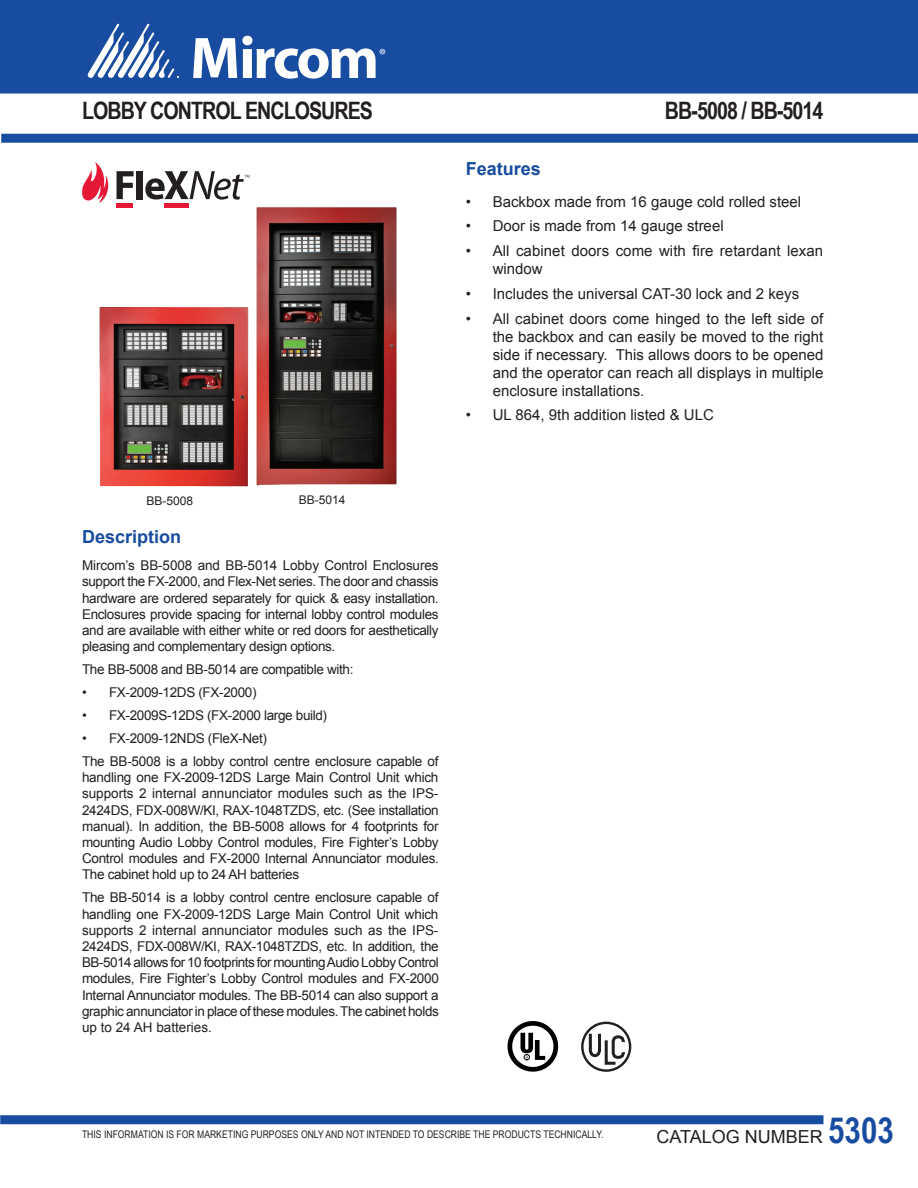
<style>
.page{position:relative;width:918px;height:1188px;background:#fff}
.page>*{position:absolute;margin:0;border:0;box-sizing:border-box;transform-origin:0 0}
.t1{font:700 36px "Arial Narrow";color:#184ca0}
.t2{font:700 24px "Arial Narrow";letter-spacing:-.04em;color:#231f20}
.heading_1{font:700 18px "Arial";color:#184ca0}
.t3{font:18px "Arial";color:#231f20}
.t4{font:15px/18px "Arial";color:#231f20}
.heading_1-2{font:13.5px/16.2px "Arial";letter-spacing:-.025em;color:#231f20;text-align:justify}
.t5{font:12px "Arial";color:#231f20}
.t6{font:10.5px "Arial Narrow";color:#231f20}
</style>
<div class="page">
<div style="left:1px;top:1px;width:917px;height:92px;background:#184ca0"></div>
<div style="left:0;top:0;width:918px;height:94px;border:2px solid #184ca0"></div>
<div style="left:0;top:1115px;width:823px;height:9px;background:#184ca0"></div>
<div style="left:1px;top:134px;width:917px;height:9px;background:#184ca0"></div>
<svg style="left:88px;top:24px;width:91px;height:54px"></svg>
<svg style="left:193px;top:36px;width:192px;height:43px"></svg>
<svg style="left:508px;top:1021px;width:50px;height:51px"></svg>
<div style="left:581px;top:1022px;width:50px;height:50px;border:2px solid #231f20;border-radius:50%"></div>
<svg style="left:587px;top:1031px;width:40px;height:35px"></svg>
<hr style="left:116px;top:204px;width:17px;height:4px;background:#e51836">
<hr style="left:164px;top:204px;width:25px;height:4px;background:#e51836">
<svg style="left:82px;top:162px;width:27px;height:41px"></svg>
<svg style="left:117px;top:171px;width:17px;height:28px"></svg>
<div style="left:136px;top:171px;width:7px;height:28px;background:#231f20"></div>
<svg style="left:145px;top:171px;width:105px;height:29px"></svg>
<img style="left:99px;top:307px;width:150px;height:180px">
<img style="left:256px;top:207px;width:141px;height:279px">
<p class="t2" style="left:82px;top:93px;width:293px">LOBBY CONTROL ENCLOSURES</p>
<p class="t2" style="left:665px;top:93px;width:160px">BB-5008 / BB-5014</p>
<p class="heading_1" style="left:466px;top:157px;width:77px">Features</p>
<p class="t4" style="left:466px;top:192px;width:337px">• Backbox made from 16 gauge cold rolled steel</p>
<p class="t4" style="left:466px;top:217px;width:259px">• Door is made from 14 gauge streel</p>
<p class="t4" style="left:493px;top:242px;width:332px;text-indent:-27px">• All cabinet doors come with fire retardant lexan window</p>
<p class="t4" style="left:466px;top:285px;width:335px">• Includes the universal CAT-30 lock and 2 keys</p>
<p class="t4" style="left:493px;top:309px;width:332px;text-align:justify;text-indent:-27px">• All cabinet doors come hinged to the left side of the backbox and can easily be moved to the right side if necessary. This allows doors to be opened and the operator can reach all displays in multiple enclosure installations.</p>
<p class="t4" style="left:466px;top:406px;width:250px">• UL 864, 9th addition listed &amp; ULC</p>
<p class="t5" style="left:147px;top:493px;width:48px">BB-5008</p>
<p class="t5" style="left:299px;top:492px;width:48px">BB-5014</p>
<p class="heading_1" style="left:82px;top:525px;width:101px">Description</p>
<p class="heading_1-2" style="left:82px;top:558px;width:358px">Mircom’s BB-5008 and BB-5014 Lobby Control Enclosures support the FX-2000, and Flex-Net series. The door and chassis hardware are ordered separately for quick &amp; easy installation.<br>Enclosures provide spacing for internal lobby control modules and are available with either white or red doors for aesthetically pleasing and complementary design options.</p>
<p class="heading_1-2" style="left:82px;top:661px;width:273px">The BB-5008 and BB-5014 are compatible with:</p>
<p class="heading_1-2" style="left:82px;top:684px;width:176px">• FX-2009-12DS (FX-2000)</p>
<p class="heading_1-2" style="left:82px;top:707px;width:247px">• FX-2009S-12DS (FX-2000 large build)</p>
<p class="heading_1-2" style="left:82px;top:730px;width:187px">• FX-2009-12NDS (FleX-Net)</p>
<p class="heading_1-2" style="left:82px;top:753px;width:358px">The BB-5008 is a lobby control centre enclosure capable of handling one FX-2009-12DS Large Main Control Unit which supports 2 internal annunciator modules such as the IPS-2424DS, FDX-008W/KI, RAX-1048TZDS, etc. (See installation manual). In addition, the BB-5008 allows for 4 footprints for mounting Audio Lobby Control modules, Fire Fighter’s Lobby Control modules and FX-2000 Internal Annunciator modules.<br>The cabinet hold up to 24 AH batteries</p>
<p class="heading_1-2" style="left:82px;top:890px;width:358px">The BB-5014 is a lobby control centre enclosure capable of handling one FX-2009-12DS Large Main Control Unit which supports 2 internal annunciator modules such as the IPS-2424DS, FDX-008W/KI, RAX-1048TZDS, etc. In addition, the BB-5014 allows for 10 footprints for mounting Audio Lobby Control modules, Fire Fighter’s Lobby Control modules and FX-2000<br>Internal Annunciator modules. The BB-5014 can also support a graphic annunciator in place of these modules. The cabinet holds up to 24 AH batteries.</p>
<p class="t1" style="left:828px;top:1104px;width:67px">5303</p>
<p class="t6" style="left:82px;top:1127px;width:523px">THIS INFORMATION IS FOR MARKETING PURPOSES ONLY AND NOT INTENDED TO DESCRIBE THE PRODUCTS TECHNICALLY.</p>
<p class="t3" style="left:656px;top:1125px;width:168px">CATALOG NUMBER</p>
</div>
